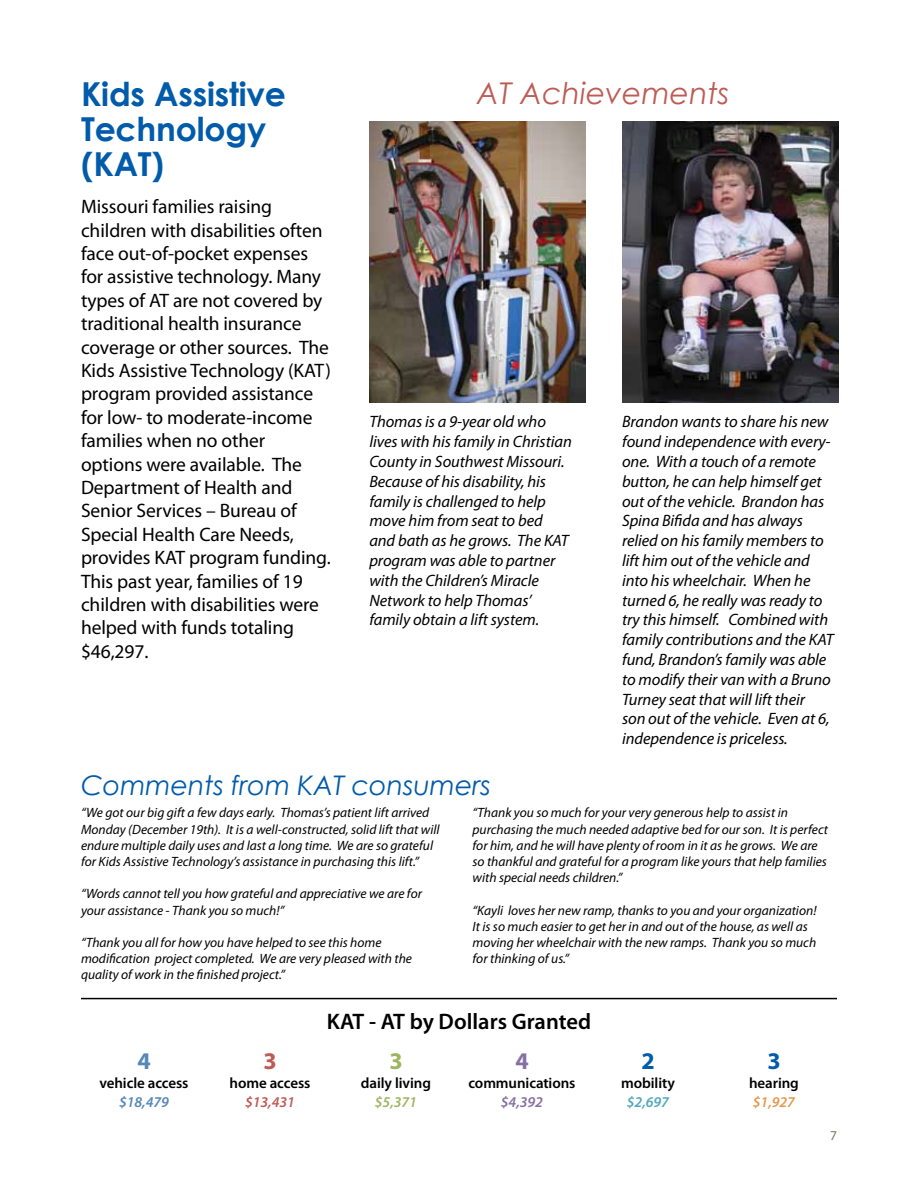
<style>
.page{position:relative;width:918px;height:1188px;background:#fff}
.page>*{position:absolute;margin:0;border:0;box-sizing:border-box;transform-origin:0 0}
.t1{font:700 33px/35.2px "Century Gothic";letter-spacing:-.005em;color:#005baa}
.t2{font:italic 30px "Century Gothic";color:#bd5c55}
.t3{font:italic 27px "Century Gothic";letter-spacing:-.005em;color:#005baa}
.t4{font:700 24px "Myriad Pro";color:#005baa}
.t5{font:700 24px "Myriad Pro";color:#5587b7}
.t6{font:700 24px "Myriad Pro";color:#bd5c55}
.t7{font:700 24px "Myriad Pro";color:#9eb560}
.t8{font:700 24px "Myriad Pro";color:#876fa2}
.t9{font:600 22.5px "Myriad Pro";color:#000}
.t10{font:19.5px/23.4px "Myriad Pro";letter-spacing:-.005em;color:#000}
.t11{font:italic 16.5px/19.8px "Myriad Pro";letter-spacing:-.005em;color:#000}
.t12{font:600 15px "Myriad Pro";letter-spacing:-.005em;color:#000}
.t13{font:italic 600 15px "Myriad Pro";color:#5587b7}
.t14{font:italic 600 15px "Myriad Pro";color:#bd5c55}
.t15{font:italic 600 15px "Myriad Pro";color:#9eb560}
.t16{font:italic 600 15px "Myriad Pro";color:#876fa2}
.t17{font:italic 600 15px "Myriad Pro";color:#52a8bd}
.t18{font:italic 600 15px "Myriad Pro";color:#e4994e}
.t19{font:italic 13.5px/16.2px "Myriad Pro";color:#000}
.t20{font:13.5px "Myriad Pro";color:#807469}
</style>
<div class="page">
<hr style="left:81px;top:998px;width:756px;height:1px;background:#000">
<img style="left:369px;top:122px;width:216px;height:280px">
<img style="left:622px;top:122px;width:216px;height:280px">
<h1 class="t1" style="left:81px;top:75px;width:207px">Kids Assistive<br>Technology (KAT)</h1>
<p class="t10" style="left:81px;top:195px;width:251px">Missouri families raising children with disabilities often face out-of-pocket expenses for assistive technology. Many types of AT are not covered by traditional health insurance coverage or other sources. The<br>Kids Assistive Technology (KAT) program provided assistance for low- to moderate-income families when no other options were available. The<br>Department of Health and<br>Senior Services – Bureau of<br>Special Health Care Needs, provides KAT program funding.<br>This past year, families of 19 children with disabilities were helped with funds totaling $46,297.</p>
<h2 class="t2" style="left:477px;top:72px;width:254px">AT Achievements</h2>
<p class="t11" style="left:369px;top:412px;width:204px">Thomas is a 9-year old who lives with his family in Christian<br>County in Southwest Missouri.<br>Because of his disability, his family is challenged to help move him from seat to bed and bath as he grows. The KAT program was able to partner with the Children’s Miracle<br>Network to help Thomas’ family obtain a lift system.</p>
<p class="t11" style="left:622px;top:412px;width:213px">Brandon wants to share his new found independence with every&shy;one. With a touch of a remote button, he can help himself get out of the vehicle. Brandon has<br>Spina Bifida and has always relied on his family members to lift him out of the vehicle and into his wheelchair. When he turned 6, he really was ready to try this himself. Combined with family contributions and the KAT fund, Brandon’s family was able to modify their van with a Bruno<br>Turney seat that will lift their<br>son out of the vehicle. Even at 6, independence is priceless.</p>
<h3 class="t3" style="left:81px;top:766px;width:411px">Comments from KAT consumers</h3>
<p class="t19" style="left:81px;top:805px;width:360px">“We got our big gift a few days early. Thomas’s patient lift arrived Monday (December 19th). It is a well-constructed, solid lift that will endure multiple daily uses and last a long time. We are so grateful for Kids Assistive Technology’s assistance in purchasing this lift.”</p>
<p class="t19" style="left:81px;top:886px;width:343px">“Words cannot tell you how grateful and appreciative we are for your assistance - Thank you so much!”</p>
<p class="t19" style="left:81px;top:934px;width:333px">“Thank you all for how you have helped to see this home modification project completed. We are very pleased with the quality of work in the finished project.”</p>
<p class="t19" style="left:472px;top:805px;width:357px">“Thank you so much for your very generous help to assist in purchasing the much needed adaptive bed for our son. It is perfect for him, and he will have plenty of room in it as he grows. We are so thankful and grateful for a program like yours that help families with special needs children.”</p>
<p class="t19" style="left:472px;top:902px;width:346px">“Kayli loves her new ramp, thanks to you and your organization!<br>It is so much easier to get her in and out of the house, as well as moving her wheelchair with the new ramps. Thank you so much for thinking of us.”</p>
<h3 class="t5" style="left:137px;top:1045px;width:15px">4</h3>
<p class="t12" style="left:99px;top:1073px;width:91px">vehicle access</p>
<p class="t13" style="left:119px;top:1092px;width:51px">$18,479</p>
<h3 class="t6" style="left:263px;top:1045px;width:15px">3</h3>
<p class="t12" style="left:230px;top:1073px;width:82px">home access</p>
<p class="t14" style="left:245px;top:1092px;width:51px">$13,431</p>
<h3 class="t9" style="left:327px;top:1008px;width:266px">KAT - AT by Dollars Granted</h3>
<h3 class="t7" style="left:389px;top:1045px;width:15px">3</h3>
<p class="t12" style="left:361px;top:1073px;width:72px">daily living</p>
<p class="t15" style="left:375px;top:1092px;width:44px">$5,371</p>
<h3 class="t8" style="left:515px;top:1045px;width:15px">4</h3>
<p class="t12" style="left:468px;top:1073px;width:109px">communications</p>
<p class="t16" style="left:501px;top:1092px;width:44px">$4,392</p>
<h3 class="t4" style="left:641px;top:1045px;width:15px">2</h3>
<p class="t12" style="left:621px;top:1073px;width:55px">mobility</p>
<p class="t17" style="left:627px;top:1092px;width:44px">$2,697</p>
<h3 class="t4" style="left:767px;top:1045px;width:15px">3</h3>
<p class="t12" style="left:749px;top:1073px;width:51px">hearing</p>
<p class="t18" style="left:753px;top:1092px;width:44px">$1,927</p>
<p class="t20" style="left:830px;top:1127px;width:8px">7</p>
</div>
